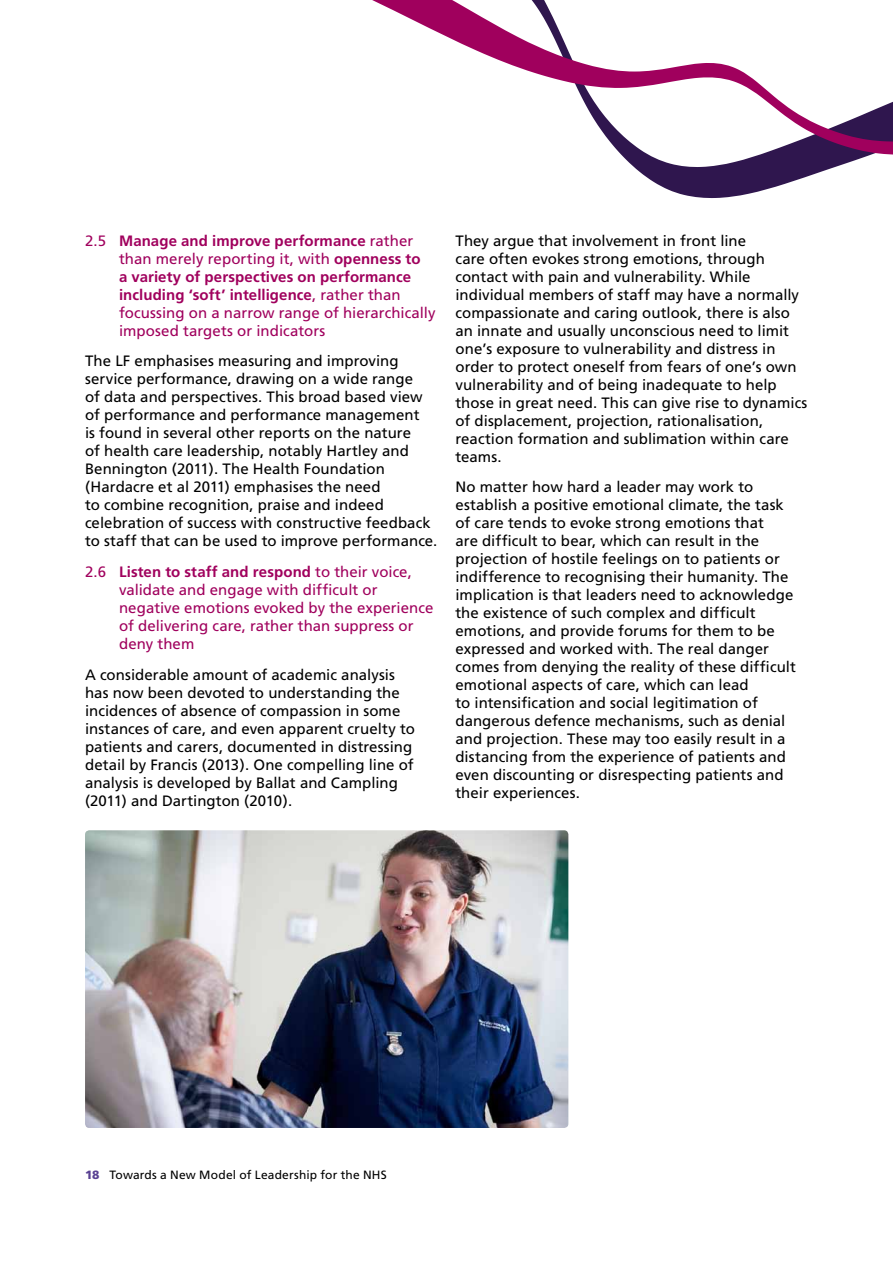
<style>
.page{position:relative;width:893px;height:1263px;background:#fff}
.page>*{position:absolute;margin:0;border:0;box-sizing:border-box;transform-origin:0 0}
.t1{font:15px/18px "Frutiger";letter-spacing:.005em;color:#000}
.t2{font:15px/18px "Frutiger";color:#a0005d}
.t3{font:12px "Frutiger";letter-spacing:.015em;color:#000}
.s1{font-weight:700}
.s2{font-weight:900;color:#5a4293}
</style>
<div class="page">
<svg style="left:621px;top:155px;width:249px;height:44px;fill:#2f164e"></svg>
<svg style="left:372px;top:0;width:521px;height:155px"></svg>
<img style="left:85px;top:830px;width:483px;height:298px">
<p class="t2" style="left:119px;top:231px;width:318px;text-indent:-34px">2.5 <span class="s1">Manage and improve performance</span> rather than merely reporting it, with <span class="s1">openness to<br>a variety of perspectives on performance including ‘soft’ intelligence</span>, rather than focussing on a narrow range of hierarchically imposed targets or indicators</p>
<p class="t1" style="left:85px;top:352px;width:354px">The LF emphasises measuring and improving service performance, drawing on a wide range<br>of data and perspectives. This broad based view of performance and performance management<br>is found in several other reports on the nature<br>of health care leadership, notably Hartley and Bennington (2011). The Health Foundation (Hardacre et al 2011) emphasises the need<br>to combine recognition, praise and indeed celebration of success with constructive feedback to staff that can be used to improve performance.</p>
<p class="t2" style="left:119px;top:563px;width:316px;text-indent:-34px">2.6 <span class="s1">Listen to staff and respond</span> to their voice, validate and engage with difficult or negative emotions evoked by the experience of delivering care, rather than suppress or deny them</p>
<p class="t1" style="left:85px;top:665px;width:331px">A considerable amount of academic analysis has now been devoted to understanding the incidences of absence of compassion in some instances of care, and even apparent cruelty to patients and carers, documented in distressing detail by Francis (2013). One compelling line of analysis is developed by Ballat and Campling (2011) and Dartington (2010).</p>
<p class="t1" style="left:455px;top:231px;width:353px">They argue that involvement in front line<br>care often evokes strong emotions, through contact with pain and vulnerability. While individual members of staff may have a normally compassionate and caring outlook, there is also an innate and usually unconscious need to limit one’s exposure to vulnerability and distress in order to protect oneself from fears of one’s own vulnerability and of being inadequate to help those in great need. This can give rise to dynamics of displacement, projection, rationalisation, reaction formation and sublimation within care teams.</p>
<p class="t1" style="left:455px;top:478px;width:342px">No matter how hard a leader may work to establish a positive emotional climate, the task of care tends to evoke strong emotions that<br>are difficult to bear, which can result in the projection of hostile feelings on to patients or indifference to recognising their humanity. The implication is that leaders need to acknowledge the existence of such complex and difficult emotions, and provide forums for them to be expressed and worked with. The real danger comes from denying the reality of these difficult emotional aspects of care, which can lead<br>to intensification and social legitimation of dangerous defence mechanisms, such as denial and projection. These may too easily result in a distancing from the experience of patients and even discounting or disrespecting patients and their experiences.</p>
<p class="t3" style="left:85px;top:1167px;width:303px"><span class="s2">18</span> Towards a New Model of Leadership for the NHS</p>
</div>
